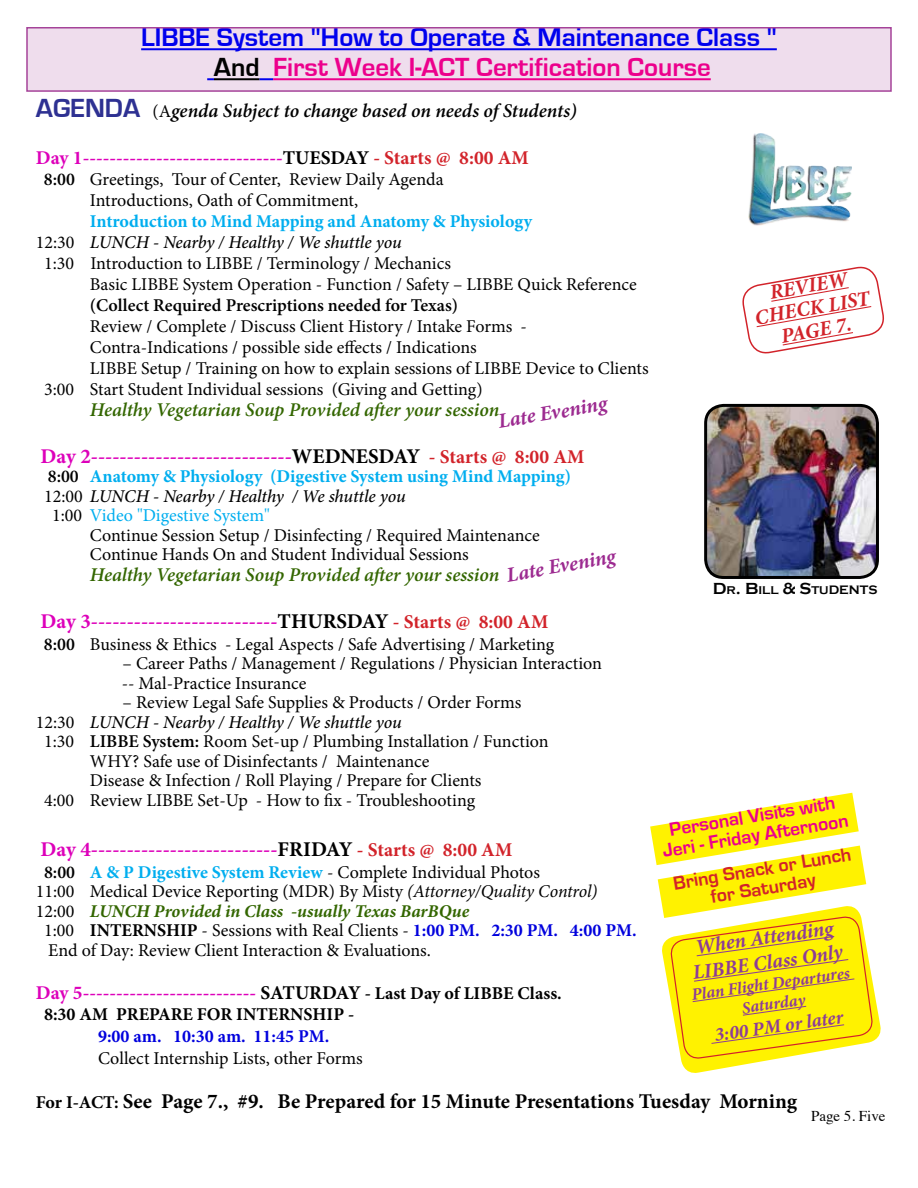
<style>
.page{position:relative;width:918px;height:1188px;background:#fff}
.page>*{position:absolute;margin:0;border:0;box-sizing:border-box;transform-origin:0 0}
.t1{font:700 27px/30px "Eurostile";color:#00e;text-align:center}
.t2{font:700 21px "Minion Pro";color:#dd00ba}
.t3{font:700 21px "Minion Pro";color:#000}
.t4{font:italic 700 21px "Minion Pro";color:#9c2a90}
.t5{font:italic 700 21px/22.5px "Minion Pro";color:#d2232a;text-align:center}
.t6{font:italic 700 20.7px/24.8px "Minion Pro";color:#8d3d97}
.t7{font:700 19.5px "Minion Pro";color:#dd00ba}
.t8{font:italic 600 19.5px "Minion Pro";letter-spacing:-.005em;color:#360}
.t9{font:italic 600 19.5px "Minion Pro";letter-spacing:-.005em;color:#000}
.t10{font:700 19.5px/19.6px "Eurostile";color:#ec008c;text-align:center}
.t11{font:700 19.5px/19.5px "Eurostile";color:#d2232a;text-align:center}
.t12{font:italic 700 19.5px "Minion Pro";color:#8d3d97}
.t13{font:18px/21px "Minion Pro";color:#000}
.t14{font:italic 500 18px "Minion Pro";letter-spacing:-.01em;color:#000}
.t15{font:700 18px "Minion Pro";letter-spacing:-.005em;color:#00aeef}
.t16{font:italic 700 18px "Minion Pro";color:#360}
.t17{font:600 18px "Minion Pro";color:#000}
.t18{font:700 18px "Minion Pro";color:#000}
.t19{font:18px "Minion Pro";color:#00aeef}
.t20{font:700 18px "Minion Pro";color:#00d}
.t21{font:italic 700 16.95px/20.4px "Minion Pro";color:#8d3d97;text-align:center}
.t22{font:15px "Times";color:#000}
.t23{font:700 11.55px "Copperplate Gothic";color:#000}
.s1{color:#000}
.s2{color:#ec008c}
.s3{font-family:"Eurostile";font-weight:700;font-style:normal;font-size:27px;color:#2e3192}
.s4{font-weight:400;font-style:normal;font-size:18px}
.s5{color:#d2232a}
.s6{font-weight:600}
.s7{font-weight:400;font-style:normal}
.s8{font-size:19.5px;color:#d2232a}
.s9{font-weight:600;color:#000}
.s10{font-weight:700;color:#00aeef}
.s11{font-style:italic}
.s12{font-weight:400;font-style:normal;color:#000}
.s13{font-weight:700}
.s14{font-weight:700;color:#00d}
.s15{font-size:18px;color:#000}
.s16{font-size:18px}
.s17{font-size:16.5px}
.s18{font-size:12.6px}
</style>
<div class="page">
<svg style="left:742px;top:266px;width:142px;height:88px"></svg>
<img style="left:706px;top:405px;width:171px;height:172px">
<div style="left:704px;top:404px;width:175px;height:175px;border:3px solid #000;border-radius:18px"></div>
<div style="left:27px;top:28px;width:864px;height:63px;background:#efdded"></div>
<hr style="left:141px;top:48px;width:636px;height:2px;background:#00e">
<svg style="left:207px;top:78px;width:7px;height:2px"></svg>
<hr style="left:214px;top:78px;width:46px;height:2px;background:#000">
<svg style="left:260px;top:78px;width:13px;height:2px"></svg>
<hr style="left:273px;top:78px;width:438px;height:2px;background:#ec008c">
<div style="left:26px;top:27px;width:866px;height:65px;border:2px solid #a54399"></div>
<img style="left:748px;top:134px;width:104px;height:92px">
<svg style="left:650px;top:793px;width:231px;height:280px"></svg>
<h1 class="t1" style="left:141px;top:23px;width:637px">LIBBE System "How to Operate &amp; Maintenance Class "<br><span class="s1">And</span> <span class="s2">First Week I-ACT Certification Course</span></h1>
<p class="t9" style="left:36px;top:97px;width:542px"><span class="s3">AGENDA</span> <span class="s4">(A</span>genda Subject to change based on needs of Students)</p>
<p class="t7" style="left:36px;top:144px;width:494px">Day 1------------------------------<span class="s1">TUESDAY</span> <span class="s5">- Starts @ 8:00 AM</span></p>
<p class="t13" style="left:90px;top:169px;width:355px;text-indent:-46px"><span class="s6">8:00</span> Greetings, Tour of Center, Review Daily Agenda<br>Introductions, Oath of Commitment,</p>
<p class="t15" style="left:90px;top:209px;width:444px">Introduction to Mind Mapping and Anatomy &amp; Physiology</p>
<p class="t14" style="left:36px;top:230px;width:367px"><span class="s7">12:30</span> LUNCH - Nearby / Healthy / We shuttle you</p>
<p class="t13" style="left:44px;top:253px;width:408px">1:30 Introduction to LIBBE / Terminology / Mechanics</p>
<p class="t13" style="left:90px;top:274px;width:548px">Basic LIBBE System Operation - Function / Safety – LIBBE Quick Reference</p>
<p class="t17" style="left:90px;top:293px;width:370px">(Collect Required Prescriptions needed for Texas)</p>
<p class="t13" style="left:90px;top:316px;width:439px">Review / Complete / Discuss Client History / Intake Forms -</p>
<p class="t13" style="left:90px;top:337px;width:389px">Contra-Indications / possible side effects / Indications</p>
<p class="t13" style="left:90px;top:358px;width:560px">LIBBE Setup / Training on how to explain sessions of LIBBE Device to Clients</p>
<p class="t13" style="left:44px;top:379px;width:440px">3:00 Start Student Individual sessions (Giving and Getting)</p>
<p class="t8" style="left:90px;top:396px;width:411px">Healthy Vegetarian Soup Provided after your session</p>
<p class="t2" style="left:40px;top:441px;width:545px">Day 2----------------------------<span class="s1">WEDNESDAY</span> <span class="s8">- Starts @ 8:00 AM</span></p>
<p class="t15" style="left:48px;top:464px;width:525px"><span class="s9">8:00</span> Anatomy &amp; Physiology (Digestive System using Mind Mapping)</p>
<p class="t14" style="left:44px;top:484px;width:363px"><span class="s7">12:00</span> LUNCH - Nearby / Healthy / We shuttle you</p>
<p class="t19" style="left:52px;top:504px;width:219px"><span class="s1">1:00</span> Video "Digestive System"</p>
<p class="t13" style="left:90px;top:525px;width:451px">Continue Session Setup / Disinfecting / Required Maintenance</p>
<p class="t13" style="left:90px;top:544px;width:381px">Continue Hands On and Student Individual Sessions</p>
<p class="t8" style="left:90px;top:562px;width:411px">Healthy Vegetarian Soup Provided after your session</p>
<p class="t2" style="left:40px;top:607px;width:509px">Day 3--------------------------<span class="s1">THURSDAY</span> <span class="s8">- Starts @ 8:00 AM</span></p>
<p class="t13" style="left:44px;top:634px;width:512px"><span class="s6">8:00</span> Business &amp; Ethics - Legal Aspects / Safe Advertising / Marketing</p>
<p class="t13" style="left:122px;top:654px;width:482px;line-height:19.5px">– Career Paths / Management / Regulations / Physician Interaction -- Mal-Practice Insurance</p>
<p class="t13" style="left:123px;top:692px;width:400px">– Review Legal Safe Supplies &amp; Products / Order Forms</p>
<p class="t14" style="left:36px;top:710px;width:367px"><span class="s7">12:30</span> LUNCH - Nearby / Healthy / We shuttle you</p>
<p class="t13" style="left:44px;top:731px;width:506px">1:30 <span class="s6">LIBBE System:</span> Room Set-up / Plumbing Installation / Function</p>
<p class="t13" style="left:90px;top:751px;width:341px">WHY? Safe use of Disinfectants / Maintenance</p>
<p class="t13" style="left:90px;top:770px;width:393px">Disease &amp; Infection / Roll Playing / Prepare for Clients</p>
<p class="t13" style="left:44px;top:790px;width:433px">4:00 Review LIBBE Set-Up - How to fix - Troubleshooting</p>
<p class="t2" style="left:40px;top:835px;width:473px">Day 4--------------------------<span class="s1">FRIDAY</span> <span class="s8">- Starts @ 8:00 AM</span></p>
<p class="t13" style="left:44px;top:862px;width:497px"><span class="s6">8:00</span> <span class="s10">A &amp; P Digestive System Review</span> - Complete Individual Photos</p>
<p class="t13" style="left:36px;top:881px;width:563px">11:00 Medical Device Reporting (MDR) By Misty <span class="s11">(Attorney/Quality Control)</span></p>
<p class="t16" style="left:36px;top:898px;width:435px"><span class="s12">12:00</span> LUNCH Provided in Class -usually Texas BarBQue</p>
<p class="t13" style="left:44px;top:920px;width:594px">1:00 <span class="s13">INTERNSHIP</span> - Sessions with Real Clients - <span class="s14">1:00 PM. 2:30 PM. 4:00 PM.</span></p>
<p class="t13" style="left:48px;top:940px;width:384px">End of Day: Review Client Interaction &amp; Evaluations.</p>
<p class="t7" style="left:36px;top:979px;width:527px">Day 5-------------------------- <span class="s1">SATURDAY</span> <span class="s15">- Last Day of LIBBE Class.</span></p>
<p class="t18" style="left:44px;top:1002px;width:312px">8:30 AM PREPARE FOR INTERNSHIP -</p>
<p class="t20" style="left:98px;top:1024px;width:233px">9:00 am. 10:30 am. 11:45 PM.</p>
<p class="t13" style="left:98px;top:1047px;width:266px">Collect Internship Lists, other Forms</p>
<p class="t3" style="left:36px;top:1086px;width:763px"><span class="s16">For I-ACT:</span> See Page 7., #9. Be Prepared for 15 Minute Presentations Tuesday Morning</p>
<p class="t5" style="left:749px;top:284px;width:118px;rotate:-10deg">REVIEW<br>CHECK LIST<br>PAGE 7.</p>
<p class="t4" style="left:496px;top:407px;width:112px;rotate:-10deg">Late Evening</p>
<p class="t4" style="left:504px;top:560px;width:112px;rotate:-10deg">Late Evening</p>
<p class="t23" style="left:713px;top:584px;width:166px"><span class="s17">D</span>R<span class="s17">. B</span>ILL <span class="s17">&amp; S</span>TU<span class="s18">DENTS</span></p>
<p class="t10" style="left:658px;top:821px;width:189px;rotate:-9deg">Personal Visits with<br>Jeri - Friday Afternoon</p>
<p class="t11" style="left:672px;top:873px;width:181px;rotate:-9deg">Bring Snack or Lunch for Saturday</p>
<p class="t6" style="left:688px;top:935px;width:153px;rotate:-8deg">When Attending<br>LIBBE Class Only</p>
<p class="t21" style="left:690px;top:984px;width:161px;rotate:-8deg">Plan Flight Departures<br>Saturday</p>
<p class="t12" style="left:713px;top:1021px;width:131px;rotate:-8deg">3:00 PM or later</p>
<p class="t22" style="left:811px;top:1102px;width:76px">Page 5. Five</p>
</div>
